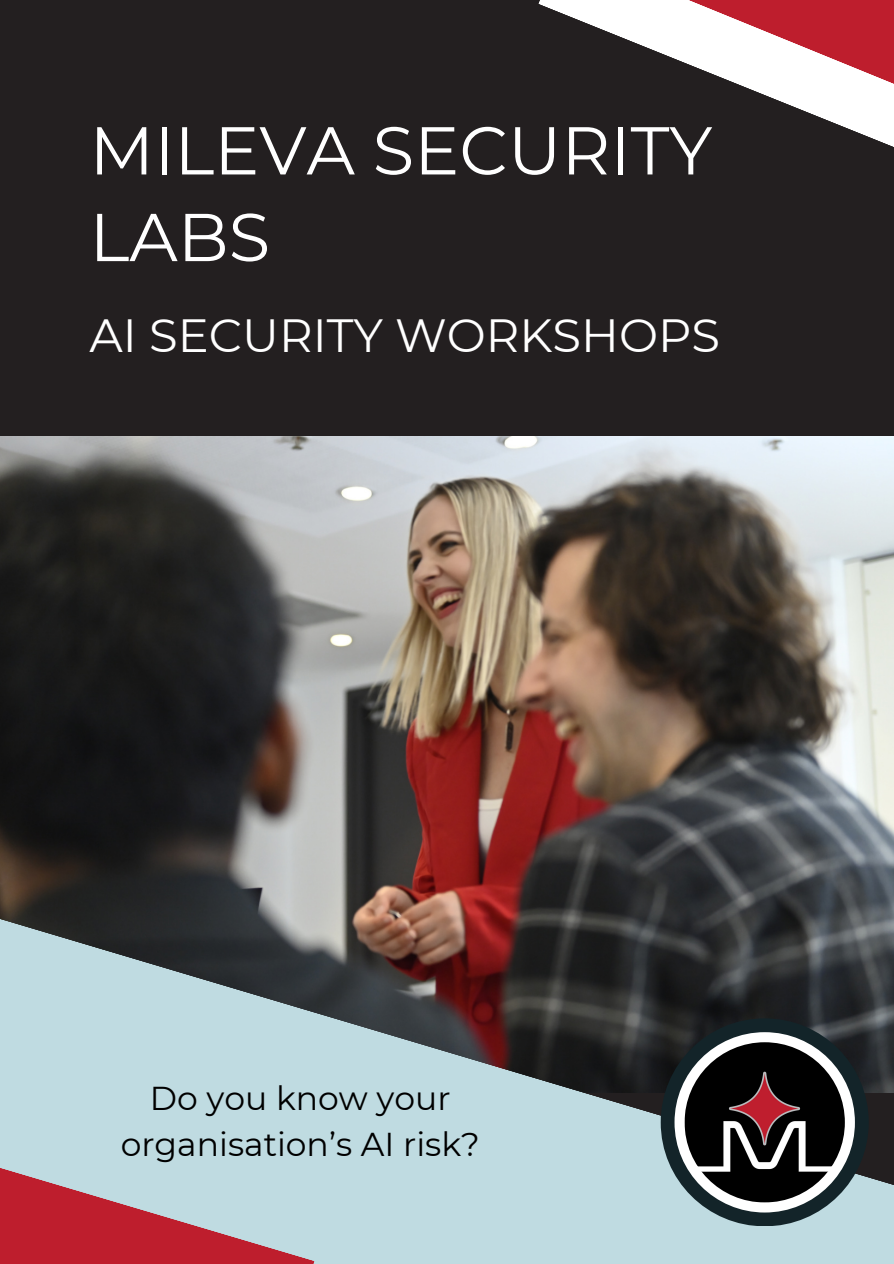
<style>
.page{position:relative;width:894px;height:1264px;background:#fff}
.page>*{position:absolute;margin:0;border:0;box-sizing:border-box;transform-origin:0 0}
.t1{font:67.5px/86.7px "Montserrat";color:#fff}
.t2{font:46.5px "Montserrat";color:#fff}
.t3{font:33px/46.2px "Montserrat";color:#000;text-align:center}
</style>
<div class="page">
<div style="left:0;top:0;width:893px;height:1263px;background:#231f20"></div>
<img style="left:0;top:436px;width:893px;height:415px">
<svg style="left:0;top:851px;width:893px;height:412px"></svg>
<svg style="left:0;top:1165px;width:314px;height:98px;background:#be7d87"></svg>
<svg style="left:538px;top:0;width:355px;height:147px"></svg>
<svg style="left:685px;top:0;width:208px;height:126px"></svg>
<div style="left:660px;top:1018px;width:208px;height:208px;background:#132429;border-radius:50%"></div>
<div style="left:674px;top:1032px;width:180px;height:180px;background:#fff;border-radius:50%"></div>
<img style="left:684px;top:1042px;width:160px;height:160px;border-radius:50%">
<p class="t1" style="left:89px;top:107px;width:624px">MILEVA SECURITY<br>LABS</p>
<p class="t2" style="left:89px;top:307px;width:632px">AI SECURITY WORKSHOPS</p>
<p class="t3" style="left:121px;top:1074px;width:360px">Do you know your organisation’s AI risk?</p>
</div>
